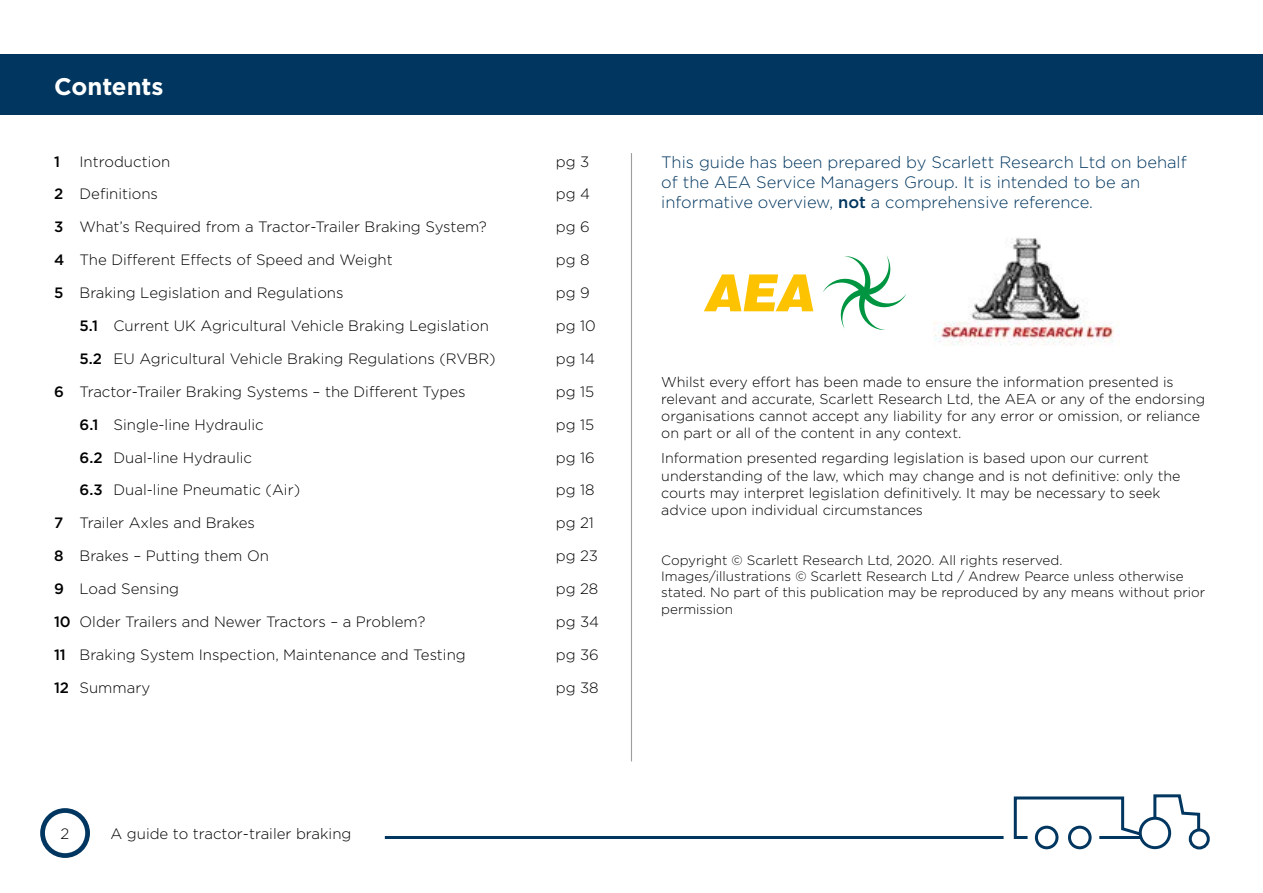
<style>
.page{position:relative;width:1263px;height:893px;background:#fff}
.page>*{position:absolute;margin:0;border:0;box-sizing:border-box;transform-origin:0 0}
.t1{font:700 24px "Gotham";color:#fff}
.t2{font:300 16.5px/19.8px "Gotham";color:#00365f}
.t3{font:300 15px "Gotham";color:#000}
.t4{font:500 15px "Gotham";color:#000}
.t5{font:300 14.25px/17.1px "Gotham";color:#000}
.t6{font:300 13.5px/16.2px "Gotham";color:#000}
.s1{font-weight:500}
</style>
<div class="page">
<div style="left:0;top:54px;width:1263px;height:60px;background:#00365f"></div>
<svg style="left:823px;top:255px;width:84px;height:75px"></svg>
<svg style="left:704px;top:274px;width:109px;height:37px"></svg>
<img style="left:934px;top:237px;width:180px;height:109px">
<hr style="left:631px;top:153px;width:1px;height:608px;background:#9d9d9c">
<svg style="left:40px;top:808px;width:50px;height:50px"></svg>
<hr style="left:385px;top:836px;width:618px;height:3px;background:#00365f">
<div style="left:1139px;top:817px;width:32px;height:32px;border:3px solid #00365f;border-radius:50%"></div>
<div style="left:1189px;top:828px;width:21px;height:21px;border:3px solid #00365f;border-radius:50%"></div>
<svg style="left:1152px;top:794px;width:49px;height:39px"></svg>
<div style="left:1068px;top:826px;width:23px;height:23px;border:3px solid #00365f;border-radius:50%"></div>
<div style="left:1035px;top:826px;width:23px;height:23px;border:3px solid #00365f;border-radius:50%"></div>
<svg style="left:1013px;top:796px;width:131px;height:44px"></svg>
<h1 class="t1" style="left:54px;top:72px;width:111px">Contents</h1>
<p class="t4" style="left:54px;top:151px;width:7px">1</p>
<p class="t3" style="left:80px;top:152px;width:92px">Introduction</p>
<p class="t3" style="left:556px;top:152px;width:35px">pg 3</p>
<p class="t3" style="left:54px;top:185px;width:106px"><span class="s1">2</span> Definitions</p>
<p class="t3" style="left:556px;top:185px;width:36px">pg 4</p>
<p class="t3" style="left:54px;top:218px;width:434px"><span class="s1">3</span> What’s Required from a Tractor-Trailer Braking System?</p>
<p class="t3" style="left:556px;top:218px;width:35px">pg 6</p>
<p class="t3" style="left:54px;top:250px;width:340px"><span class="s1">4</span> The Different Effects of Speed and Weight</p>
<p class="t3" style="left:556px;top:250px;width:35px">pg 8</p>
<p class="t3" style="left:54px;top:283px;width:291px"><span class="s1">5</span> Braking Legislation and Regulations</p>
<p class="t3" style="left:556px;top:283px;width:35px">pg 9</p>
<p class="t3" style="left:80px;top:316px;width:411px"><span class="s1">5.1</span> Current UK Agricultural Vehicle Braking Legislation</p>
<p class="t3" style="left:556px;top:316px;width:41px">pg 10</p>
<p class="t3" style="left:80px;top:349px;width:418px"><span class="s1">5.2</span> EU Agricultural Vehicle Braking Regulations (RVBR)</p>
<p class="t3" style="left:556px;top:349px;width:41px">pg 14</p>
<p class="t3" style="left:54px;top:382px;width:413px"><span class="s1">6</span> Tractor-Trailer Braking Systems – the Different Types</p>
<p class="t3" style="left:556px;top:382px;width:40px">pg 15</p>
<p class="t3" style="left:80px;top:415px;width:186px"><span class="s1">6.1</span> Single-line Hydraulic</p>
<p class="t3" style="left:556px;top:415px;width:40px">pg 15</p>
<p class="t3" style="left:80px;top:448px;width:174px"><span class="s1">6.2</span> Dual-line Hydraulic</p>
<p class="t3" style="left:556px;top:448px;width:40px">pg 16</p>
<p class="t3" style="left:80px;top:481px;width:222px"><span class="s1">6.3</span> Dual-line Pneumatic (Air)</p>
<p class="t3" style="left:556px;top:481px;width:40px">pg 18</p>
<p class="t3" style="left:54px;top:513px;width:203px"><span class="s1">7</span> Trailer Axles and Brakes</p>
<p class="t3" style="left:556px;top:513px;width:40px">pg 21</p>
<p class="t3" style="left:54px;top:546px;width:216px"><span class="s1">8</span> Brakes – Putting them On</p>
<p class="t3" style="left:556px;top:546px;width:44px">pg 23</p>
<p class="t3" style="left:54px;top:579px;width:127px"><span class="s1">9</span> Load Sensing</p>
<p class="t3" style="left:556px;top:579px;width:44px">pg 28</p>
<p class="t3" style="left:54px;top:612px;width:373px"><span class="s1">10</span> Older Trailers and Newer Tractors – a Problem?</p>
<p class="t3" style="left:556px;top:612px;width:45px">pg 34</p>
<p class="t3" style="left:54px;top:645px;width:413px"><span class="s1">11</span> Braking System Inspection, Maintenance and Testing</p>
<p class="t3" style="left:556px;top:645px;width:45px">pg 36</p>
<p class="t3" style="left:54px;top:678px;width:98px"><span class="s1">12</span> Summary</p>
<p class="t3" style="left:556px;top:678px;width:44px">pg 38</p>
<p class="t3" style="left:61px;top:824px;width:10px">2</p>
<p class="t3" style="left:111px;top:824px;width:242px">A guide to tractor-trailer braking</p>
<p class="t2" style="left:661px;top:152px;width:527px">This guide has been prepared by Scarlett Research Ltd on behalf of the AEA Service Managers Group. It is intended to be an informative overview, <span class="s1">not</span> a comprehensive reference.</p>
<p class="t5" style="left:661px;top:372px;width:545px">Whilst every effort has been made to ensure the information presented is relevant and accurate, Scarlett Research Ltd, the AEA or any of the endorsing organisations cannot accept any liability for any error or omission, or reliance on part or all of the content in any context.</p>
<p class="t5" style="left:661px;top:449px;width:521px">Information presented regarding legislation is based upon our current understanding of the law, which may change and is not definitive: only the courts may interpret legislation definitively. It may be necessary to seek advice upon individual circumstances</p>
<p class="t6" style="left:661px;top:552px;width:545px">Copyright © Scarlett Research Ltd, 2020. All rights reserved.<br>Images/illustrations © Scarlett Research Ltd / Andrew Pearce unless otherwise stated. No part of this publication may be reproduced by any means without prior permission</p>
</div>
